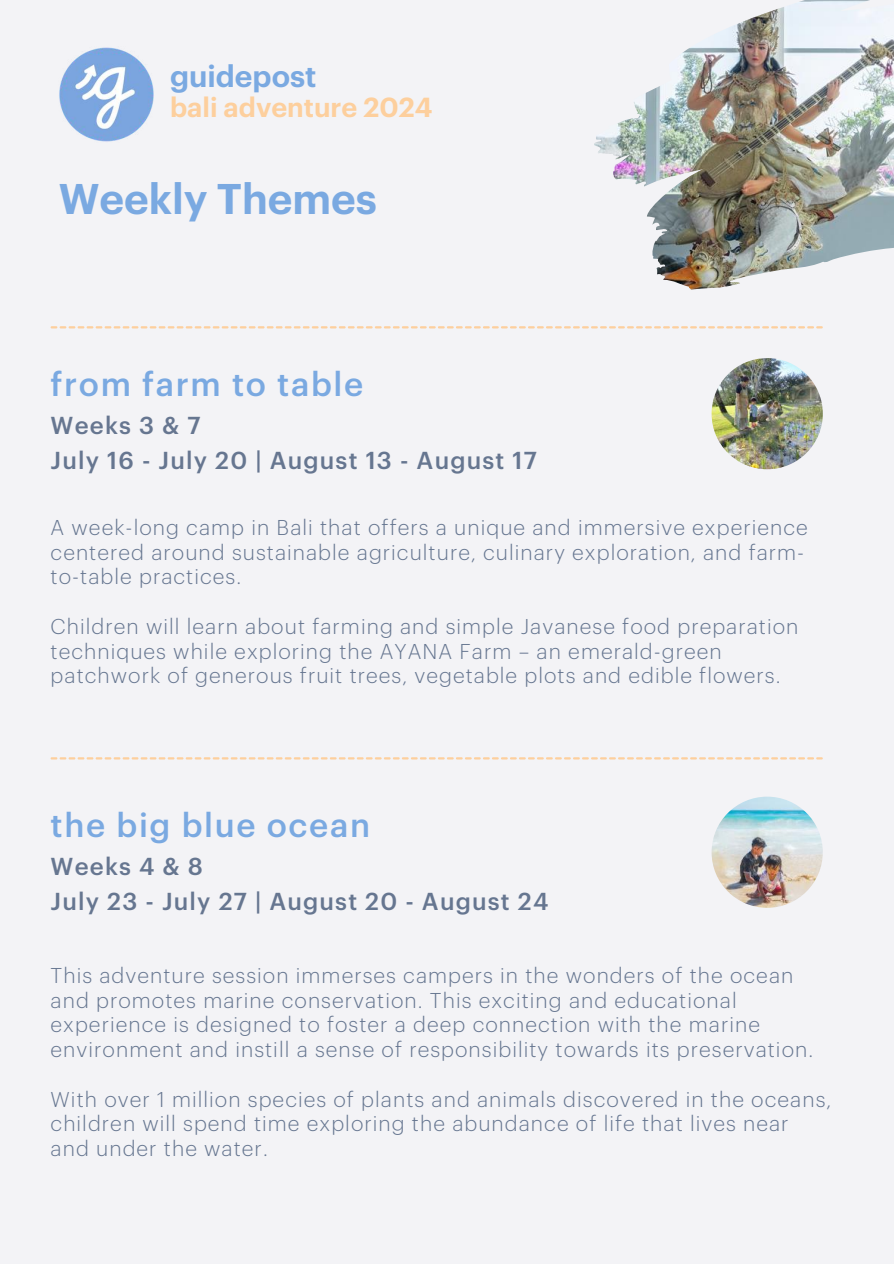
<style>
.page{position:relative;width:894px;height:1264px;background:#fff}
.page>*{position:absolute;margin:0;border:0;box-sizing:border-box;transform-origin:0 0}
.t1{font:600 42px "Graphik";color:#7aa9e1}
.t2{font:500 33px "Graphik";letter-spacing:.05em;color:#7aa9e1}
.t3{font:600 30px "Graphik";color:#7aa9e1}
.t4{font:600 27px "Graphik";color:#fdcf9d}
.t5{font:500 24px/34.8px "Graphik";letter-spacing:.05em;color:#667690}
.t6{font:300 21px/24.8px "Graphik";letter-spacing:.05em;color:#667690}
</style>
<div class="page">
<div style="left:0;top:0;width:893px;height:1263px;background:#f3f3f6"></div>
<img style="left:594px;top:0;width:299px;height:289px">
<svg style="left:51px;top:326px;width:771px;height:2px"></svg>
<svg style="left:51px;top:757px;width:771px;height:2px"></svg>
<img style="left:711px;top:358px;width:111px;height:111px;border-radius:50%">
<img style="left:711px;top:796px;width:111px;height:111px;border-radius:50%">
<img style="left:59px;top:47px;width:95px;height:95px">
<h3 class="t3" style="left:170px;top:63px;width:148px">guidepost</h3>
<p class="t4" style="left:170px;top:95px;width:264px">bali adventure 2024</p>
<h1 class="t1" style="left:59px;top:179px;width:320px">Weekly Themes</h1>
<h2 class="t2" style="left:51px;top:369px;width:314px">from farm to table</h2>
<p class="t5" style="left:51px;top:409px;width:487px">Weeks 3 &amp; 7<br>July 16 - July 20 | August 13 - August 17</p>
<p class="t6" style="left:51px;top:516px;width:758px">A week-long camp in Bali that offers a unique and immersive experience centered around sustainable agriculture, culinary exploration, and farm&shy;to-table practices.</p>
<p class="t6" style="left:51px;top:615px;width:749px">Children will learn about farming and simple Javanese food preparation techniques while exploring the AYANA Farm – an emerald-green patchwork of generous fruit trees, vegetable plots and edible flowers.</p>
<h2 class="t2" style="left:51px;top:810px;width:321px">the big blue ocean</h2>
<p class="t5" style="left:51px;top:850px;width:499px">Weeks 4 &amp; 8<br>July 23 - July 27 | August 20 - August 24</p>
<p class="t6" style="left:51px;top:963px;width:764px">This adventure session immerses campers in the wonders of the ocean and promotes marine conservation. This exciting and educational experience is designed to foster a deep connection with the marine environment and instill a sense of responsibility towards its preservation.</p>
<p class="t6" style="left:51px;top:1087px;width:782px">With over 1 million species of plants and animals discovered in the oceans, children will spend time exploring the abundance of life that lives near and under the water.</p>
</div>
